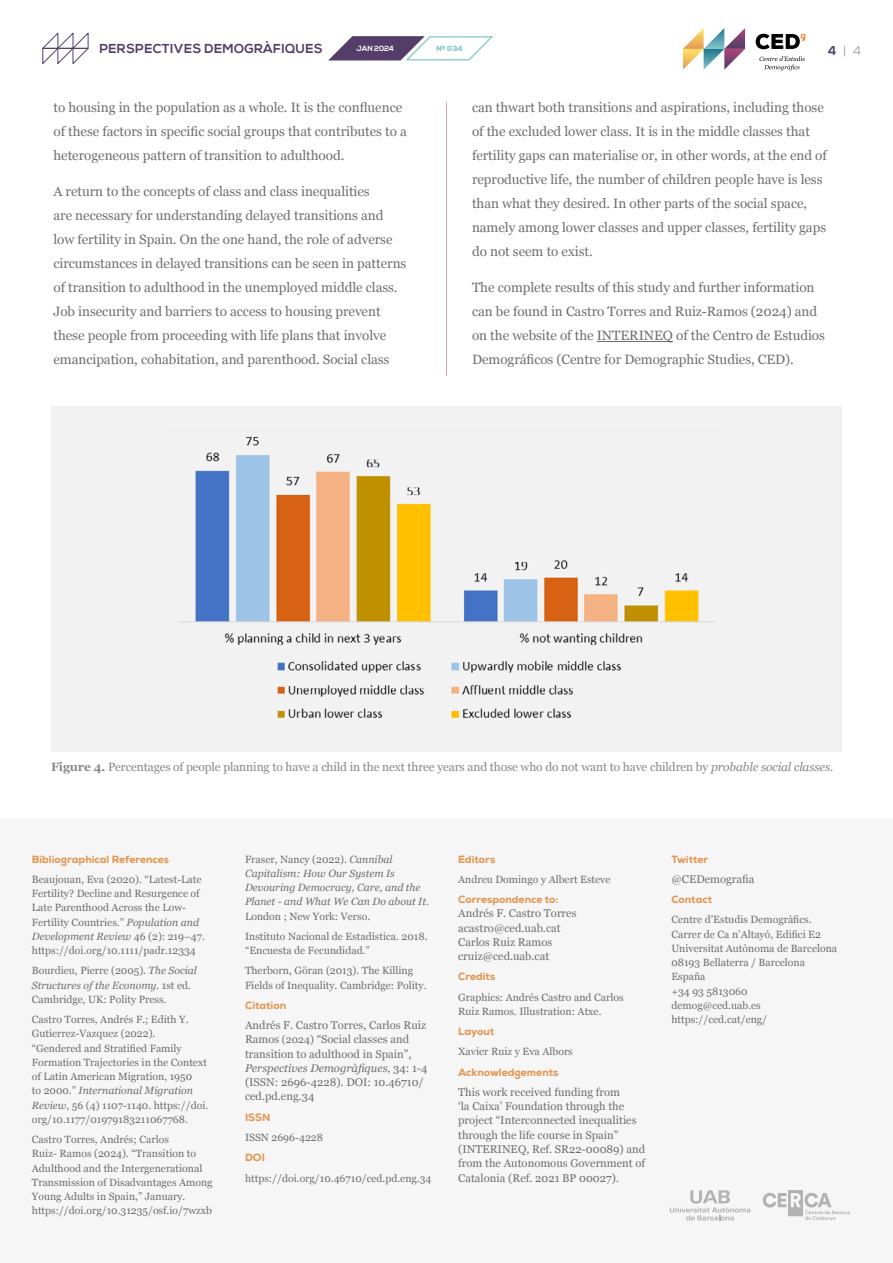
<style>
.page{position:relative;width:893px;height:1263px;background:#fff}
.page>*{position:absolute;margin:0;border:0;box-sizing:border-box;transform-origin:0 0}
.t1{font:13.5px/24px "Georgia";letter-spacing:-.005em;color:#706f6f}
.t2{font:700 13.05px "Nexa";letter-spacing:.025em;color:#543e69}
.t3{font:12.75px "Nexa";color:#9c9c9c}
.t4{font:12px "Georgia";letter-spacing:-.01em;color:#878787}
.t5{font:11.25px/14.2px "Georgia";color:#706f6f}
.t6{font:10.5px/14.2px "Georgia";color:#706f6f}
.t7{font:italic 10.5px/14.2px "Georgia";color:#706f6f}
.t8{font:800 10.5px "Nexa";color:#e39551}
.t9{font:700 7.5px "Nexa";color:#fff}
.t10{font:900 7.5px "Nexa";color:#8cc}
.s1{font-weight:700;color:#543e69}
.s2{font-weight:700}
.s3{font-style:italic}
.s4{font-style:normal}
.s5{font-size:10.5px}
</style>
<div class="page">
<div style="left:0;top:818px;width:892px;height:445px;background:#f6f6f6"></div>
<hr style="left:446px;top:102px;width:1px;height:274px;background:#b14279">
<div style="left:51px;top:406px;width:791px;height:345px;background:#f2f2f2"></div>
<img style="left:179px;top:436px;width:536px;height:282px">
<hr style="left:597px;top:341px;width:76px;height:1px;background:#706f6f">
<svg style="left:763px;top:1190px;width:87px;height:31px"></svg>
<svg style="left:670px;top:1190px;width:80px;height:30px"></svg>
<svg style="left:328px;top:36px;width:166px;height:25px"></svg>
<svg style="left:42px;top:32px;width:47px;height:32px"></svg>
<svg style="left:683px;top:28px;width:62px;height:42px"></svg>
<svg style="left:756px;top:34px;width:49px;height:15px"></svg>
<svg style="left:759px;top:56px;width:46px;height:15px"></svg>
<p class="t2" style="left:99px;top:41px;width:225px">PERSPECTIVES DEMOGRÀFIQUES</p>
<p class="t9" style="left:356px;top:44px;width:39px">JAN 2024</p>
<p class="t10" style="left:436px;top:43px;width:28px">Nº 034</p>
<p class="t3" style="left:828px;top:43px;width:35px"><span class="s1">4</span> | 4</p>
<p class="t1" style="left:53px;top:95px;width:355px">to housing in the population as a whole. It is the confluence of these factors in specific social groups that contributes to a heterogeneous pattern of transition to adulthood.</p>
<p class="t1" style="left:53px;top:179px;width:354px">A return to the concepts of class and class inequalities<br>are necessary for understanding delayed transitions and low fertility in Spain. On the one hand, the role of adverse circumstances in delayed transitions can be seen in patterns of transition to adulthood in the unemployed middle class.<br>Job insecurity and barriers to access to housing prevent these people from proceeding with life plans that involve emancipation, cohabitation, and parenthood. Social class</p>
<p class="t1" style="left:472px;top:95px;width:356px">can thwart both transitions and aspirations, including those of the excluded lower class. It is in the middle classes that fertility gaps can materialise or, in other words, at the end of reproductive life, the number of children people have is less than what they desired. In other parts of the social space, namely among lower classes and upper classes, fertility gaps do not seem to exist.</p>
<p class="t1" style="left:472px;top:275px;width:354px">The complete results of this study and further information can be found in Castro Torres and Ruiz-Ramos (2024) and on the website of the INTERINEQ of the Centro de Estudios Demográficos (Centre for Demographic Studies, CED).</p>
<p class="t4" style="left:51px;top:758px;width:784px"><span class="s2">Figure 4.</span> Percentages of people planning to have a child in the next three years and those who do not want to have children by <span class="s3">probable social classes.</span></p>
<p class="t8" style="left:32px;top:852px;width:139px">Bibliographical References</p>
<p class="t6" style="left:32px;top:872px;width:174px">Beaujouan, Eva (2020). “Latest-Late Fertility? Decline and Resurgence of Late Parenthood Across the Low-Fertility Countries.” <span class="s3">Population and Development Review</span> 46 (2): 219–47. https://doi.org/10.1111/padr.12334</p>
<p class="t6" style="left:32px;top:963px;width:167px">Bourdieu, Pierre (2005). <span class="s3">The Social<br>Structures of the Economy</span>. 1st ed.<br>Cambridge, UK: Polity Press.</p>
<p class="t6" style="left:32px;top:1012px;width:178px">Castro Torres, Andrés F.; Edith Y.<br>Gutierrez-Vazquez (2022).<br>“Gendered and Stratified Family Formation Trajectories in the Context of Latin American Migration, 1950<br>to 2000.” <span class="s3">International Migration Review</span>, 56 (4) 1107-1140. https://doi. org/10.1177/01979183211067768.</p>
<p class="t6" style="left:32px;top:1132px;width:182px">Castro Torres, Andrés; Carlos<br>Ruiz- Ramos (2024). “Transition to Adulthood and the Intergenerational Transmission of Disadvantages Among Young Adults in Spain,” January. https://doi.org/10.31235/osf.io/7wzxb</p>
<p class="t7" style="left:245px;top:851px;width:185px"><span class="s4">Fraser, Nancy (2022).</span> Cannibal<br>Capitalism: How Our System Is<br>Devouring Democracy, Care, and the<br>Planet - and What We Can Do about It.</p>
<p class="t6" style="left:245px;top:905px;width:184px;line-height:20.2px">London ; New York: Verso.<br>Instituto Nacional de Estadística. 2018.</p>
<p class="t6" style="left:245px;top:940px;width:170px;line-height:20.2px">“Encuesta de Fecundidad.”<br>Therborn, Göran (2013). The Killing</p>
<p class="t6" style="left:245px;top:977px;width:183px">Fields of Inequality. Cambridge: Polity.</p>
<p class="t8" style="left:245px;top:998px;width:43px">Citation</p>
<p class="t5" style="left:245px;top:1018px;width:184px">Andrés F. Castro Torres, Carlos Ruiz<br>Ramos <span class="s5">(2024)</span> “Social classes and transition to adulthood in Spain”,<br><span class="s3">Perspectives Demogràfiques</span>, 34: 1-4 (ISSN: 2696-4228). DOI: 10.46710/ ced.pd.eng.34</p>
<p class="t8" style="left:245px;top:1110px;width:27px">ISSN</p>
<p class="t6" style="left:245px;top:1130px;width:80px">ISSN 2696-4228</p>
<p class="t8" style="left:245px;top:1151px;width:21px">DOI</p>
<p class="t6" style="left:245px;top:1170px;width:188px">https://doi.org/10.46710/ced.pd.eng.34</p>
<p class="t8" style="left:458px;top:852px;width:39px">Editors</p>
<p class="t6" style="left:458px;top:872px;width:154px">Andreu Domingo y Albert Esteve</p>
<p class="t8" style="left:458px;top:893px;width:102px">Correspondence to:</p>
<p class="t5" style="left:458px;top:906px;width:120px">Andrés F. Castro Torres acastro@ced.uab.cat<br>Carlos Ruiz Ramos cruiz@ced.uab.cat</p>
<p class="t8" style="left:458px;top:970px;width:39px">Credits</p>
<p class="t6" style="left:458px;top:989px;width:167px">Graphics: Andrés Castro and Carlos<br>Ruiz Ramos. Illustration: Atxe.</p>
<p class="t8" style="left:458px;top:1025px;width:38px">Layout</p>
<p class="t6" style="left:458px;top:1044px;width:116px">Xavier Ruiz y Eva Albors</p>
<p class="t8" style="left:458px;top:1065px;width:102px">Acknowledgements</p>
<p class="t5" style="left:458px;top:1084px;width:189px">This work received funding from<br>‘la Caixa’ Foundation through the project “Interconnected inequalities through the life course in Spain” (INTERINEQ, Ref. SR22-00089) and from the Autonomous Government of Catalonia (Ref. 2021 BP 00027).</p>
<p class="t8" style="left:671px;top:852px;width:39px">Twitter</p>
<p class="t5" style="left:671px;top:871px;width:85px">@CEDemografia</p>
<p class="t8" style="left:671px;top:893px;width:42px">Contact</p>
<p class="t6" style="left:671px;top:912px;width:167px">Centre d’Estudis Demogràfics.<br>Carrer de Ca n’Altayó, Edifici E2<br>Universitat Autònoma de Barcelona<br>08193 Bellaterra / Barcelona<br>España<br>+34 93 5813060 demog@ced.uab.es https://ced.cat/eng/</p>
</div>
